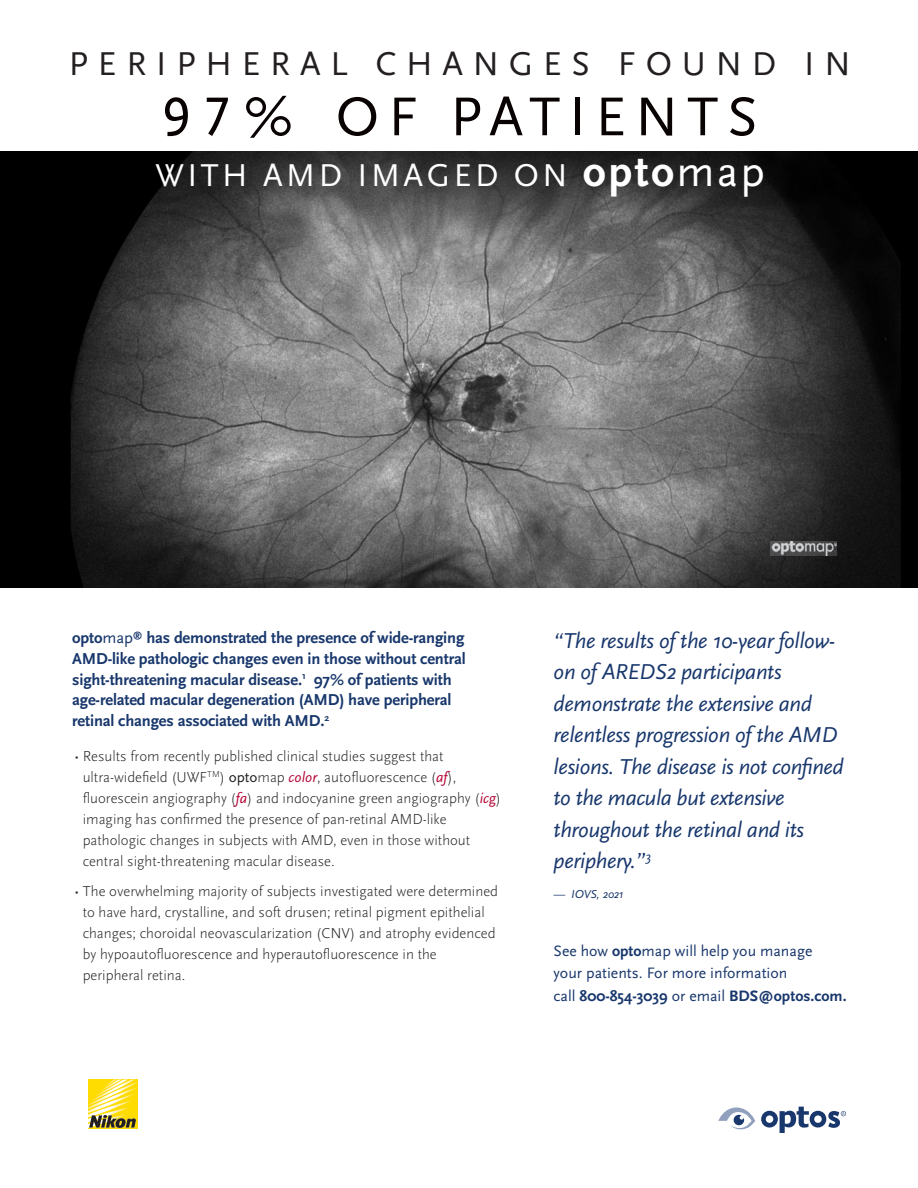
<style>
.page{position:relative;width:918px;height:1188px;background:#fff}
.page>*{position:absolute;margin:0;border:0;box-sizing:border-box;transform-origin:0 0}
.t1{font:57px "Scala Sans OT";letter-spacing:.16em;color:#080302}
.t2{font:34.5px "Scala Sans OT";letter-spacing:.285em;color:#231f20}
.t3{font:33px "Scala Sans OT";letter-spacing:.11em;color:#fff}
.t4{font:italic 22.5px/31.5px "Scala Sans OT";letter-spacing:-.015em;color:#18376c}
.t5{font:700 16.5px/20.7px "Scala Sans OT";letter-spacing:-.01em;color:#18376c}
.t6{font:15.75px/22.5px "Scala Sans OT";color:#18376c}
.t7{font:300 15px/21px "Scala Sans OT";color:#231f20}
.t8{font:italic 12px "Scala Sans OT";letter-spacing:-.01em;color:#18376c}
.s1{font-weight:700;font-size:45px}
.s2{font-size:45px}
.s3{font-weight:400}
.s4{font-weight:400;font-style:italic;color:#b50536}
.s5{font-weight:700}
</style>
<div class="page">
<img style="left:0;top:152px;width:918px;height:436px">
<img style="left:770px;top:542px;width:66px;height:14px">
<svg style="left:718px;top:1107px;width:37px;height:23px"></svg>
<svg style="left:761px;top:1107px;width:85px;height:26px"></svg>
<div style="left:88px;top:1079px;width:50px;height:50px;background:#ffdc01"></div>
<img style="left:88px;top:1113px;width:27px;height:4px">
<img style="left:88px;top:1109px;width:37px;height:4px">
<img style="left:88px;top:1105px;width:40px;height:4px">
<img style="left:88px;top:1082px;width:50px;height:23px">
<img style="left:91px;top:1079px;width:44px;height:22px">
<img style="left:95px;top:1079px;width:33px;height:17px">
<img style="left:100px;top:1079px;width:22px;height:12px">
<svg style="left:104px;top:1079px;width:13px;height:8px"></svg>
<svg style="left:89px;top:1115px;width:47px;height:13px"></svg>
<p class="t2" style="left:69px;top:50px;width:783px">PERIPHERAL CHANGES FOUND IN</p>
<p class="t1" style="left:162px;top:94px;width:597px">97% OF PATIENTS</p>
<p class="t3" style="left:155px;top:162px;width:611px">WITH AMD IMAGED ON <span class="s1">opto</span><span class="s2">map</span></p>
<p class="t5" style="left:72px;top:629px;width:395px">opto<span class="s3">map</span><sup>®</sup> has demonstrated the presence of wide-ranging<br>AMD-like pathologic changes even in those without central</p>
<p class="t5" style="left:72px;top:670px;width:381px">sight-threatening macular disease.<sup>1</sup> 97% of patients with</p>
<p class="t5" style="left:72px;top:691px;width:381px">age-related macular degeneration (AMD) have peripheral</p>
<p class="t5" style="left:72px;top:712px;width:259px">retinal changes associated with AMD.<sup>2</sup></p>
<p class="t7" style="left:83px;top:747px;width:420px;text-indent:-9px">• Results from recently published clinical studies suggest that ultra-widefield (UWF<sup>TM</sup>) <span class="s3">opto</span>map <span class="s4">color</span>, autofluorescence (<span class="s4">af</span>), fluorescein angiography (<span class="s4">fa</span>) and indocyanine green angiography (<span class="s4">icg</span>) imaging has confirmed the presence of pan-retinal AMD-like pathologic changes in subjects with AMD, even in those without central sight-threatening macular disease.</p>
<p class="t7" style="left:83px;top:882px;width:417px;text-indent:-9px">• The overwhelming majority of subjects investigated were determined to have hard, crystalline, and soft drusen; retinal pigment epithelial changes; choroidal neovascularization (CNV) and atrophy evidenced by hypoautofluorescence and hyperautofluorescence in the peripheral retina.</p>
<p class="t4" style="left:554px;top:627px;width:292px">“The results of the 10-year follow&shy;on of AREDS2 participants demonstrate the extensive and relentless progression of the AMD lesions. The disease is not confined to the macula but extensive throughout the retinal and its periphery.”<sup>3</sup></p>
<p class="t8" style="left:554px;top:890px;width:71px">— IOVS, 2021</p>
<p class="t6" style="left:554px;top:941px;width:295px">See how <span class="s5">opto</span>map will help you manage<br>your patients. For more information<br>call <span class="s5">800-854-3039</span> or email <span class="s5">BDS@optos.com.</span></p>
</div>
